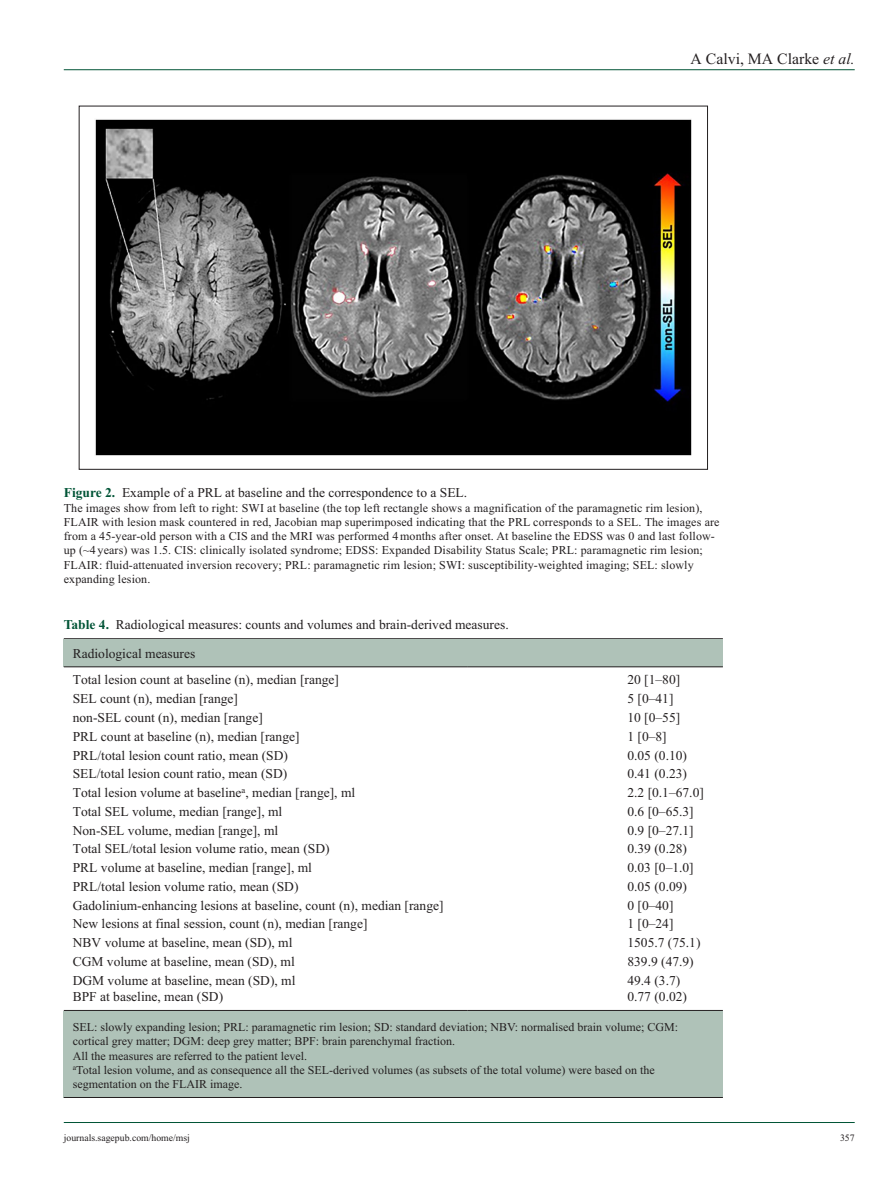
<style>
.page{position:relative;width:893px;height:1191px;background:#fff}
.page>*{position:absolute;margin:0;border:0;box-sizing:border-box;transform-origin:0 0}
.t1{font:15.75px "Times New Roman";color:#231f20}
.t2{font:13.5px/28.5px "Times New Roman";color:#231f20}
.t3{font:12px/14.2px "Times New Roman";letter-spacing:.01em;color:#231f20}
.t4{font:9.75px "Times New Roman";color:#231f20}
.s1{font-style:italic}
.s2{font-weight:700;color:#015436}
</style>
<div class="page">
<hr style="left:64px;top:69px;width:791px;height:1px;background:#015436">
<hr style="left:64px;top:1122px;width:791px;height:1px;background:#015436">
<div style="left:64px;top:1010px;width:659px;height:87px;background:#afc2b8"></div>
<img style="left:95px;top:119px;width:597px;height:337px">
<hr style="left:64px;top:638px;width:659px;height:1px;background:#231f20">
<hr style="left:64px;top:1097px;width:659px;height:1px;background:#231f20">
<div style="left:64px;top:639px;width:659px;height:28px;background:#afc2b8"></div>
<hr style="left:467px;top:666px;width:256px;height:1px;background:#231f20">
<hr style="left:64px;top:666px;width:403px;height:1px;background:#231f20">
<hr style="left:64px;top:1010px;width:403px;height:1px;background:#231f20">
<hr style="left:467px;top:1010px;width:256px;height:1px;background:#231f20">
<p class="t1" style="left:691px;top:50px;width:166px">A Calvi, MA Clarke <span class="s1">et al.</span></p>
<p class="t2" style="left:64px;top:478px;width:405px"><span class="s2">Figure 2.</span> Example of a PRL at baseline and the correspondence to a SEL.</p>
<p class="t3" style="left:64px;top:500px;width:657px">The images show from left to right: SWI at baseline (the top left rectangle shows a magnification of the paramagnetic rim lesion), FLAIR with lesion mask countered in red, Jacobian map superimposed indicating that the PRL corresponds to a SEL. The images are from a 45-year-old person with a CIS and the MRI was performed 4months after onset. At baseline the EDSS was 0 and last follow&shy;up (~4 years) was 1.5. CIS: clinically isolated syndrome; EDSS: Expanded Disability Status Scale; PRL: paramagnetic rim lesion; FLAIR: fluid-attenuated inversion recovery; PRL: paramagnetic rim lesion; SWI: susceptibility-weighted imaging; SEL: slowly expanding lesion.</p>
<p class="t2" style="left:73px;top:610px;width:437px;text-indent:-9px"><span class="s2">Table 4.</span> Radiological measures: counts and volumes and brain-derived measures.<br>Radiological measures</p>
<p class="t2" style="left:73px;top:665px;width:268px">Total lesion count at baseline (n), median [range]</p>
<p class="t2" style="left:627px;top:665px;width:54px">20 [1–80]</p>
<p class="t2" style="left:73px;top:684px;width:167px">SEL count (n), median [range]</p>
<p class="t2" style="left:627px;top:684px;width:48px">5 [0–41]</p>
<p class="t2" style="left:73px;top:703px;width:192px">non-SEL count (n), median [range]</p>
<p class="t2" style="left:627px;top:703px;width:54px">10 [0–55]</p>
<p class="t2" style="left:73px;top:722px;width:228px">PRL count at baseline (n), median [range]</p>
<p class="t2" style="left:627px;top:722px;width:41px">1 [0–8]</p>
<p class="t2" style="left:73px;top:740px;width:217px">PRL/total lesion count ratio, mean (SD)</p>
<p class="t2" style="left:627px;top:740px;width:61px">0.05 (0.10)</p>
<p class="t2" style="left:73px;top:759px;width:216px">SEL/total lesion count ratio, mean (SD)</p>
<p class="t2" style="left:627px;top:759px;width:61px">0.41 (0.23)</p>
<p class="t2" style="left:73px;top:778px;width:284px">Total lesion volume at baseline<sup>a</sup>, median [range], ml</p>
<p class="t2" style="left:627px;top:778px;width:78px">2.2 [0.1–67.0]</p>
<p class="t2" style="left:73px;top:797px;width:211px">Total SEL volume, median [range], ml</p>
<p class="t2" style="left:627px;top:797px;width:68px">0.6 [0–65.3]</p>
<p class="t2" style="left:73px;top:815px;width:207px">Non-SEL volume, median [range], ml</p>
<p class="t2" style="left:627px;top:815px;width:68px">0.9 [0–27.1]</p>
<p class="t2" style="left:73px;top:834px;width:258px">Total SEL/total lesion volume ratio, mean (SD)</p>
<p class="t2" style="left:627px;top:834px;width:61px">0.39 (0.28)</p>
<p class="t2" style="left:73px;top:853px;width:241px">PRL volume at baseline, median [range], ml</p>
<p class="t2" style="left:627px;top:853px;width:68px">0.03 [0–1.0]</p>
<p class="t2" style="left:73px;top:872px;width:227px">PRL/total lesion volume ratio, mean (SD)</p>
<p class="t2" style="left:627px;top:872px;width:61px">0.05 (0.09)</p>
<p class="t2" style="left:73px;top:890px;width:372px">Gadolinium-enhancing lesions at baseline, count (n), median [range]</p>
<p class="t2" style="left:627px;top:890px;width:48px">0 [0–40]</p>
<p class="t2" style="left:73px;top:909px;width:296px">New lesions at final session, count (n), median [range]</p>
<p class="t2" style="left:627px;top:909px;width:48px">1 [0–24]</p>
<p class="t2" style="left:73px;top:928px;width:221px">NBV volume at baseline, mean (SD), ml</p>
<p class="t2" style="left:627px;top:928px;width:75px">1505.7 (75.1)</p>
<p class="t2" style="left:73px;top:947px;width:223px">CGM volume at baseline, mean (SD), ml</p>
<p class="t2" style="left:627px;top:947px;width:68px">839.9 (47.9)</p>
<p class="t2" style="left:73px;top:965px;width:224px">DGM volume at baseline, mean (SD), ml</p>
<p class="t2" style="left:627px;top:965px;width:54px">49.4 (3.7)</p>
<p class="t2" style="left:73px;top:982px;width:152px">BPF at baseline, mean (SD)</p>
<p class="t2" style="left:627px;top:982px;width:61px">0.77 (0.02)</p>
<p class="t3" style="left:73px;top:1020px;width:607px">SEL: slowly expanding lesion; PRL: paramagnetic rim lesion; SD: standard deviation; NBV: normalised brain volume; CGM: cortical grey matter; DGM: deep grey matter; BPF: brain parenchymal fraction.<br>All the measures are referred to the patient level.<br><sup>a</sup>Total lesion volume, and as consequence all the SEL-derived volumes (as subsets of the total volume) were based on the segmentation on the FLAIR image.</p>
<p class="t4" style="left:64px;top:1132px;width:128px">journals.sagepub.com/home/msj</p>
<p class="t4" style="left:840px;top:1132px;width:16px">357</p>
</div>
